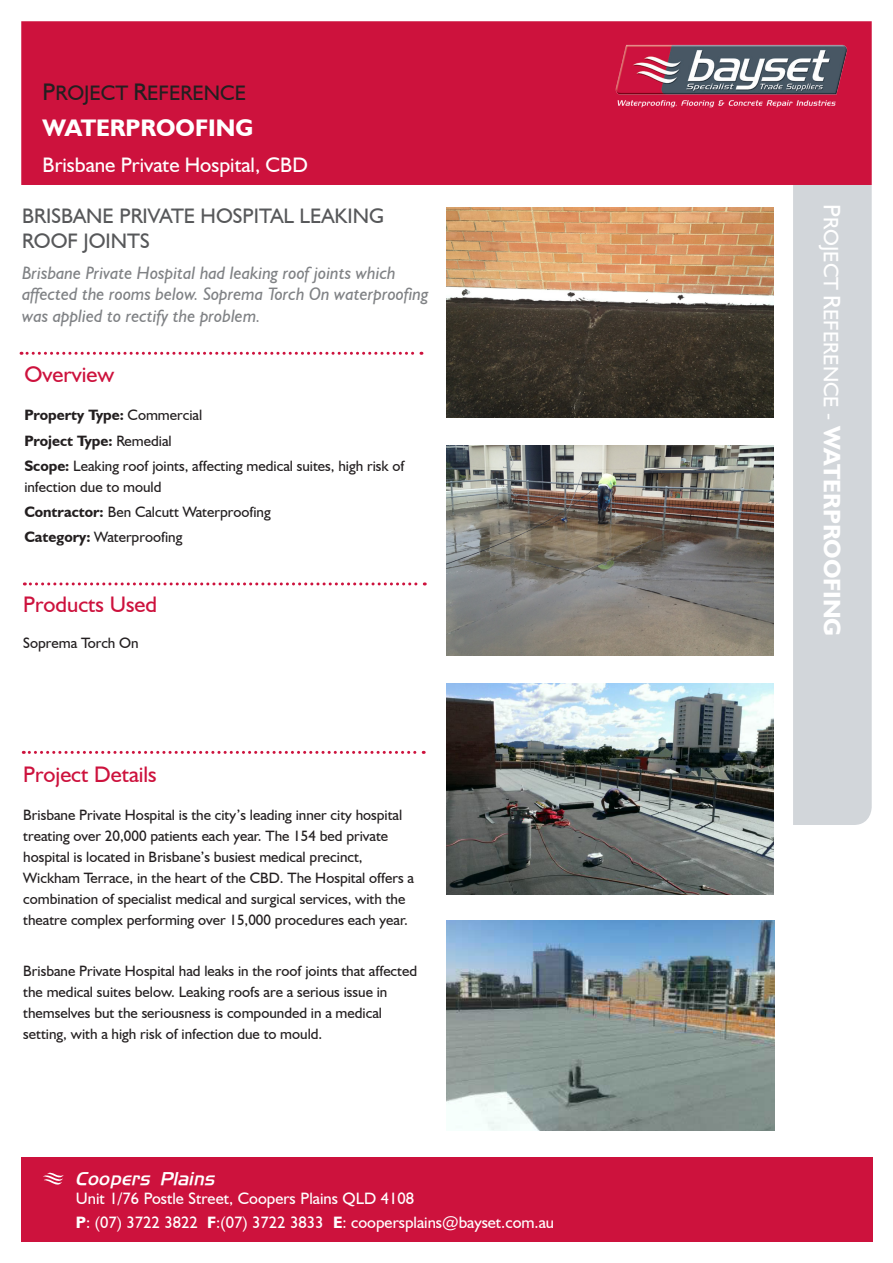
<style>
.page{position:relative;width:893px;height:1263px;background:#fff}
.page>*{position:absolute;margin:0;border:0;box-sizing:border-box;transform-origin:0 0}
.t1{font:700 24px "Humanist 521 BT";color:#fff}
.t2{font:22.5px "Humanist 521 BT";color:#cd123d}
.t3{font:21px "Humanist 521 BT";color:#fff}
.t4{font:21px/25.2px "Humanist 521 BT";color:#57585a}
.t5{font:21px "Humanist 521 BT";color:#231f20}
.t6{font:italic 18px/21.6px "Humanist 521 BT";color:#808285}
.t7{font:18px "Aero Light Italic SWFTE";color:#fff}
.t8{font:16.5px "Humanist 521 BT";color:#fff}
.t9{font:15px/21px "Humanist 521 BT";color:#231f20}
.t10{font:700 15px "Humanist 521 BT";color:#231f20}
.s1{font-size:24px}
.s2{font-weight:400}
.s3{font-weight:700}
.s4{font-weight:700;font-size:24px}
</style>
<div class="page">
<div style="left:21px;top:21px;width:851px;height:164px;background:#cd123d"></div>
<div style="left:793px;top:185px;width:79px;height:640px;background:#d2d6da"></div>
<img style="left:605px;top:36px;width:253px;height:74px">
<img style="left:446px;top:207px;width:328px;height:211px">
<img style="left:446px;top:445px;width:328px;height:211px">
<img style="left:446px;top:684px;width:328px;height:210px">
<img style="left:447px;top:920px;width:327px;height:211px">
<div style="left:21px;top:1157px;width:851px;height:85px;background:#cd123d"></div>
<svg style="left:43px;top:1172px;width:21px;height:13px"></svg>
<svg style="left:21px;top:352px;width:401px;height:3px"></svg>
<svg style="left:24px;top:582px;width:401px;height:3px"></svg>
<svg style="left:23px;top:751px;width:401px;height:3px"></svg>
<p class="t5" style="left:43px;top:80px;width:205px"><span class="s1">P</span>ROJECT <span class="s1">R</span>EFERENCE</p>
<p class="t1" style="left:43px;top:113px;width:212px">WATERPROOFING</p>
<p class="t3" style="left:43px;top:152px;width:267px">Brisbane Private Hospital, CBD</p>
<p class="t4" style="left:22px;top:203px;width:363px">BRISBANE PRIVATE HOSPITAL LEAKING<br>ROOF JOINTS</p>
<p class="t6" style="left:22px;top:261px;width:408px">Brisbane Private Hospital had leaking roof joints which affected the rooms below. Soprema Torch On waterproofing was applied to rectify the problem.</p>
<p class="t2" style="left:24px;top:360px;width:91px">Overview</p>
<p class="t10" style="left:24px;top:406px;width:179px">Property Type: <span class="s2">Commercial</span></p>
<p class="t10" style="left:24px;top:431px;width:149px">Project Type: <span class="s2">Remedial</span></p>
<p class="t9" style="left:24px;top:455px;width:382px"><span class="s3">Scope:</span> Leaking roof joints, affecting medical suites, high risk of infection due to mould</p>
<p class="t9" style="left:24px;top:501px;width:248px"><span class="s3">Contractor:</span> Ben Calcutt Waterproofing</p>
<p class="t9" style="left:24px;top:526px;width:160px"><span class="s3">Category:</span> Waterproofing</p>
<p class="t2" style="left:23px;top:591px;width:135px">Products Used</p>
<p class="t9" style="left:23px;top:632px;width:117px">Soprema Torch On</p>
<p class="t2" style="left:23px;top:760px;width:135px">Project Details</p>
<p class="t9" style="left:23px;top:804px;width:392px">Brisbane Private Hospital is the city’s leading inner city hospital treating over 20,000 patients each year. The 154 bed private hospital is located in Brisbane’s busiest medical precinct, Wickham Terrace, in the heart of the CBD. The Hospital offers a combination of specialist medical and surgical services, with the theatre complex performing over 15,000 procedures each year.</p>
<p class="t9" style="left:23px;top:960px;width:395px">Brisbane Private Hospital had leaks in the roof joints that affected the medical suites below. Leaking roofs are a serious issue in themselves but the seriousness is compounded in a medical setting, with a high risk of infection due to mould.</p>
<p class="t7" style="left:77px;top:1167px;width:141px">Coopers Plains</p>
<p class="t8" style="left:76px;top:1188px;width:340px">Unit 1/76 Postle Street, Coopers Plains QLD 4108</p>
<p class="t8" style="left:76px;top:1212px;width:123px"><span class="s3">P</span>: (07) 3722 3822</p>
<p class="t8" style="left:207px;top:1212px;width:118px"><span class="s3">F</span>:(07) 3722 3833</p>
<p class="t8" style="left:333px;top:1212px;width:223px"><span class="s3">E</span>: coopersplains@bayset.com.au</p>
<p class="t3" style="left:844px;top:204px;width:434px;rotate:90deg"><span class="s1">P</span>ROJECT <span class="s1">R</span>EFERENCE - <span class="s4">WATERPROOFING</span></p>
</div>
